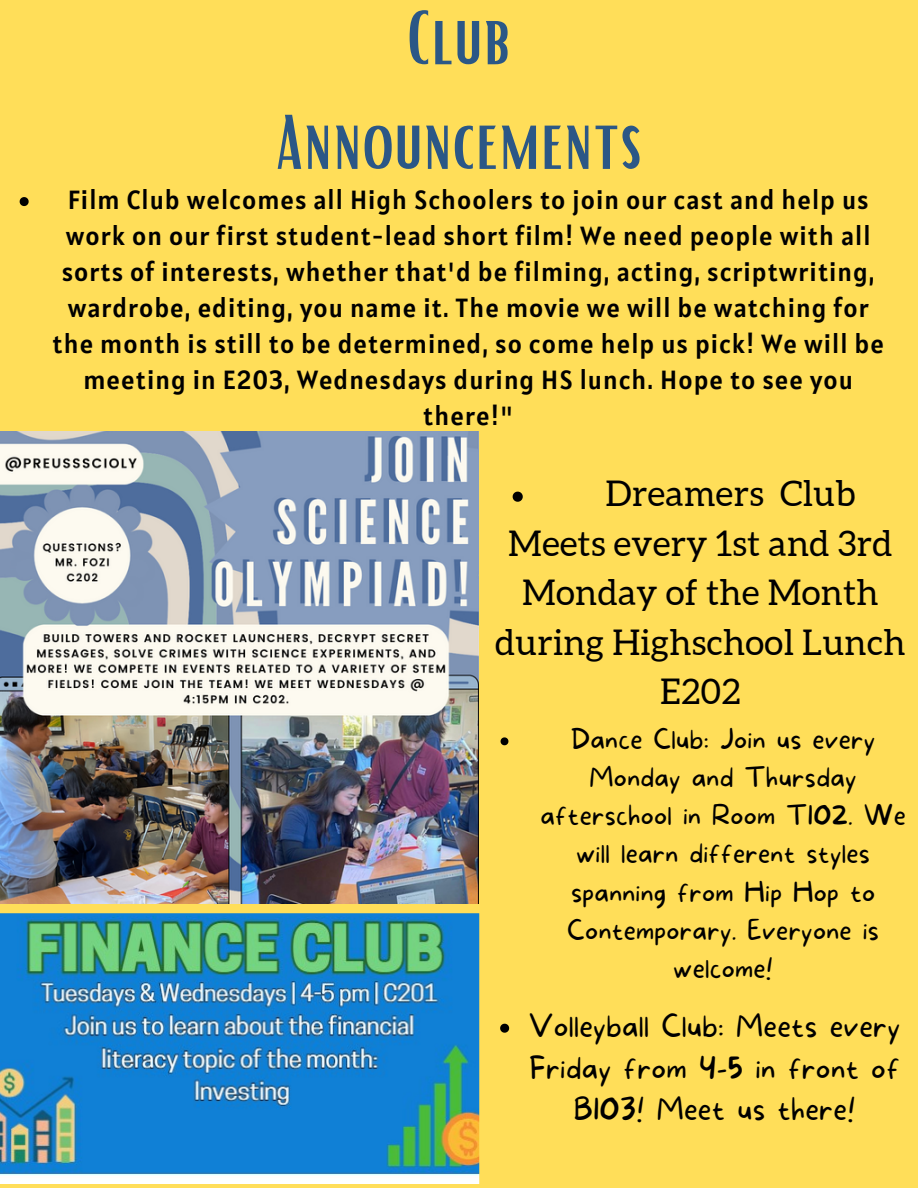
<style>
.page{position:relative;width:918px;height:1188px;background:#ffde59}
.page>*{position:absolute;margin:0;border:0;box-sizing:border-box;transform-origin:0 0}
.t1{font:74.85px/104.7px "Bright";letter-spacing:.01em;color:#2b5786;text-align:center}
.t2{font:35.4px "Aleo";letter-spacing:.01em;color:#000}
.t3{font:100 30px/41.7px "More Sugar";letter-spacing:.01em;color:#000;text-align:center}
.t4{font:100 26.7px/38.2px "More Sugar";letter-spacing:.01em;color:#000;text-align:center}
.t5{font:26.1px/36px "Alatsi";letter-spacing:.04em;color:#000;text-align:center}
</style>
<div class="page">
<img style="left:0;top:432px;width:479px;height:471px">
<img style="left:0;top:913px;width:479px;height:271px">
<svg style="left:20px;top:197px;width:9px;height:9px"></svg>
<svg style="left:513px;top:492px;width:10px;height:10px"></svg>
<svg style="left:501px;top:737px;width:7px;height:8px"></svg>
<svg style="left:500px;top:1024px;width:9px;height:9px"></svg>
<h1 class="t1" style="left:276px;top:-18px;width:367px">Club<br>Announcements</h1>
<p class="t5" style="left:53px;top:182px;width:833px">Film Club welcomes all High Schoolers to join our cast and help us work on our first student-lead short film! We need people with all sorts of interests, whether that'd be filming, acting, scriptwriting, wardrobe, editing, you name it. The movie we will be watching for the month is still to be determined, so come help us pick! We will be meeting in E203, Wednesdays during HS lunch. Hope to see you there!"</p>
<h2 class="t2" style="left:606px;top:474px;width:251px">Dreamers Club</h2>
<h2 class="t2" style="left:508px;top:523px;width:386px">Meets every 1st and 3rd</h2>
<h2 class="t2" style="left:522px;top:573px;width:358px">Monday of the Month</h2>
<h2 class="t2" style="left:495px;top:622px;width:412px">during Highschool Lunch</h2>
<h2 class="t2" style="left:660px;top:672px;width:82px">E202</h2>
<p class="t4" style="left:540px;top:721px;width:367px">Dance Club: Join us every<br>Monday and Thursday afterschool in Room T102. We will learn different styles spanning from Hip Hop to<br>Contemporary. Everyone is welcome!</p>
<p class="t3" style="left:529px;top:1007px;width:373px">Volleyball Club: Meets every<br>Friday from 4-5 in front of<br>B103! Meet us there!</p>
</div>
